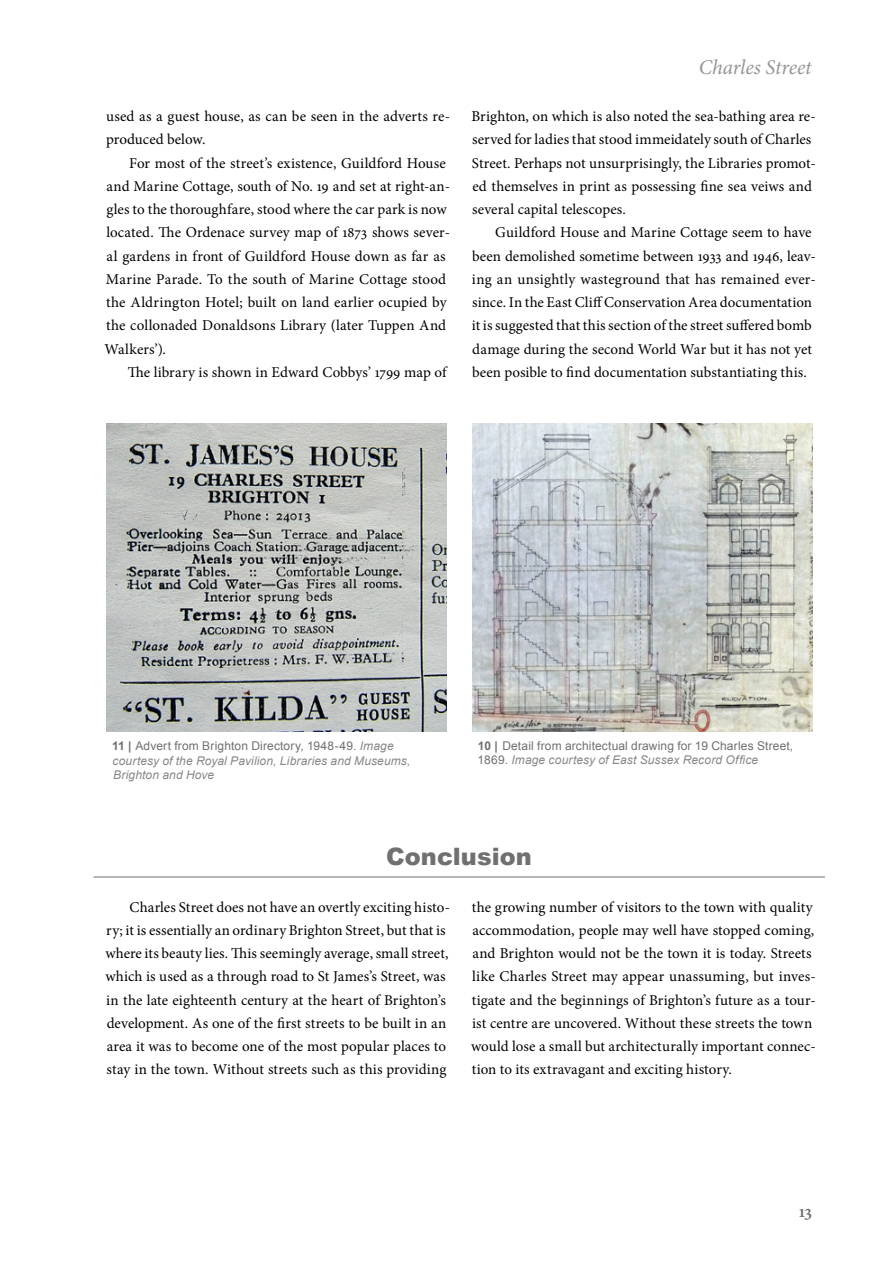
<style>
.page{position:relative;width:893px;height:1263px;background:#fff}
.page>*{position:absolute;margin:0;border:0;box-sizing:border-box;transform-origin:0 0}
.t1{font:900 24px "Arial";letter-spacing:.005em;color:#707070}
.t2{font:italic 21px "Minion Pro";letter-spacing:-.01em;color:#969595}
.t3{font:600 18px "Minion Pro";color:#707070}
.t4{font:15px/23.2px "Minion Pro";letter-spacing:.005em;color:#000}
.t5{font:italic 12px/14.4px "Arial";letter-spacing:.01em;color:#898787}
.t6{font:12px/14.4px "Arial";letter-spacing:.01em;color:#707070}
.s1{font-weight:700;font-style:normal;color:#707070}
.s2{font-style:normal;color:#707070}
.s3{font-weight:700}
.s4{font-style:italic;color:#898787}
</style>
<div class="page">
<hr style="left:94px;top:877px;width:731px;height:1px;background:#707070">
<img style="left:472px;top:423px;width:340px;height:308px">
<img style="left:106px;top:423px;width:340px;height:308px">
<p class="t4" style="left:106px;top:105px;width:345px">used as a guest house, as can be seen in the adverts re&shy;produced below.</p>
<p class="t4" style="left:105px;top:151px;width:347px;text-indent:25px">For most of the street’s existence, Guildford House and Marine Cottage, south of No. 19 and set at right-an&shy;gles to the thoroughfare, stood where the car park is now located. The Ordenace survey map of 1873 shows sever&shy;al gardens in front of Guildford House down as far as Marine Parade. To the south of Marine Cottage stood the Aldrington Hotel; built on land earlier ocupied by the collonaded Donaldsons Library (later Tuppen And Walkers’).</p>
<p class="t4" style="left:128px;top:360px;width:320px">The library is shown in Edward Cobbys’ 1799 map of</p>
<h2 class="t2" style="left:699px;top:53px;width:114px">Charles Street</h2>
<p class="t4" style="left:472px;top:105px;width:346px">Brighton, on which is also noted the sea-bathing area re&shy;served for ladies that stood immeidately south of Charles Street. Perhaps not unsurprisingly, the Libraries promot&shy;ed themselves in print as possessing fine sea veiws and several capital telescopes.</p>
<p class="t4" style="left:472px;top:221px;width:345px;text-indent:23px">Guildford House and Marine Cottage seem to have been demolished sometime between 1933 and 1946, leav&shy;ing an unsightly wasteground that has remained ever&shy;since. In the East Cliff Conservation Area documentation it is suggested that this section of the street suffered bomb damage during the second World War but it has not yet been posible to find documentation substantiating this.</p>
<p class="t5" style="left:112px;top:739px;width:300px"><span class="s1">11 |</span> <span class="s2">Advert from Brighton Directory, 1948-49.</span> Image courtesy of the Royal Pavilion, Libraries and Museums,<br>Brighton and Hove</p>
<p class="t6" style="left:478px;top:739px;width:317px"><span class="s3">10 |</span> Detail from architectual drawing for 19 Charles Street,<br>1869. <span class="s4">Image courtesy of East Sussex Record Office</span></p>
<h1 class="t1" style="left:386px;top:839px;width:147px">Conclusion</h1>
<p class="t4" style="left:105px;top:895px;width:346px;text-indent:24px">Charles Street does not have an overtly exciting histo&shy;ry; it is essentially an ordinary Brighton Street, but that is where its beauty lies. This seemingly average, small street, which is used as a through road to St James’s Street, was in the late eighteenth century at the heart of Brighton’s development. As one of the first streets to be built in an area it was to become one of the most popular places to stay in the town. Without streets such as this providing</p>
<p class="t4" style="left:471px;top:895px;width:346px">the growing number of visitors to the town with quality accommodation, people may well have stopped coming, and Brighton would not be the town it is today. Streets like Charles Street may appear unassuming, but inves&shy;tigate and the beginnings of Brighton’s future as a tour&shy;ist centre are uncovered. Without these streets the town would lose a small but architecturally important connec&shy;tion to its extravagant and exciting history.</p>
<p class="t3" style="left:799px;top:1198px;width:15px">13</p>
</div>
